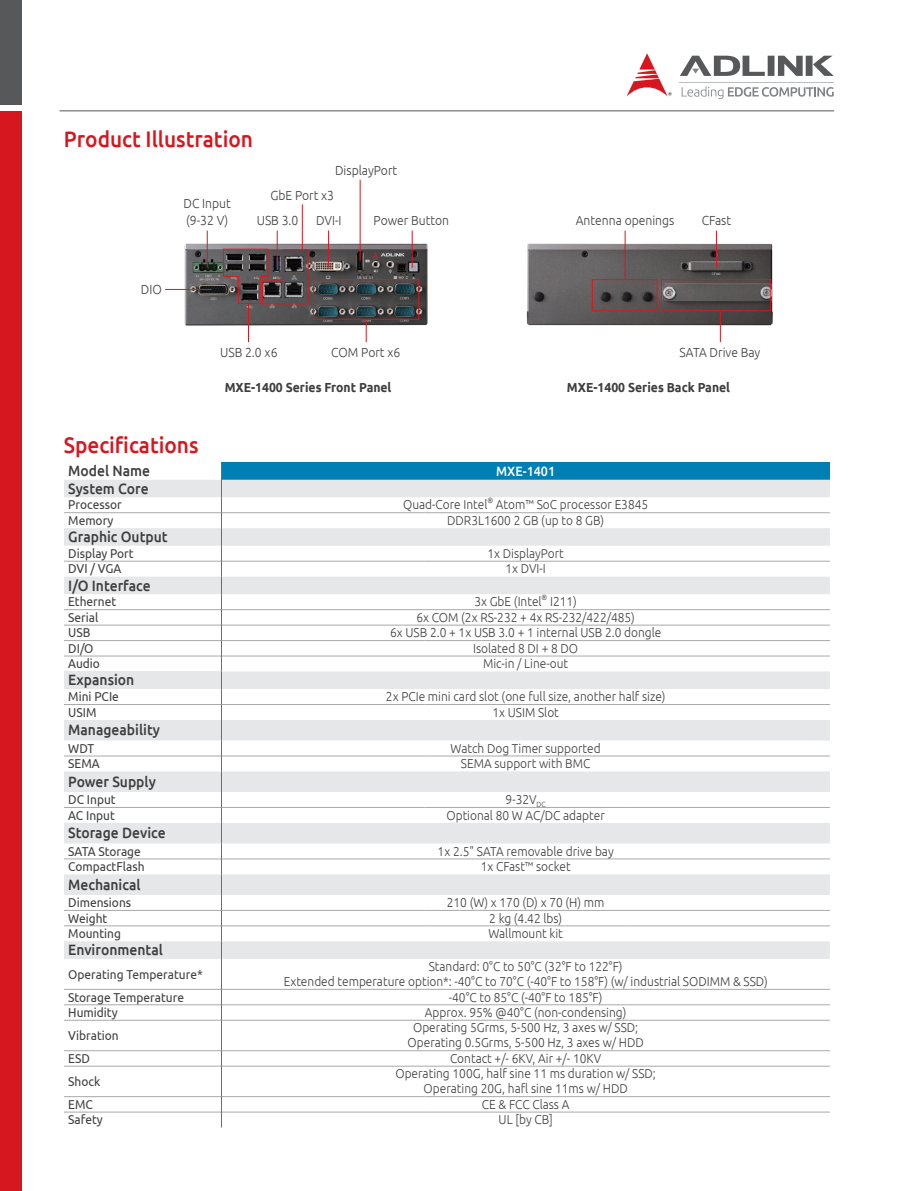
<style>
.page{position:relative;width:915px;height:1191px;background:#fff}
.page>*{position:absolute;margin:0;border:0;box-sizing:border-box;transform-origin:0 0}
.t1{font:500 22.5px "Ubuntu";color:#d7171f;scale:.93 1}
.t2{font:500 15px "Ubuntu";color:#3e3e3f;scale:.93 1}
.t3{font:500 13.5px "Ubuntu";color:#fff;scale:.92 1}
.t4{font:300 13.2px/16.5px "Ubuntu";color:#3e3e3f;scale:.92 1}
.t5{font:700 13.2px "Ubuntu";color:#3e3e3f;scale:.92 1}
.t6{font:300 12.9px/15px "Ubuntu";color:#3e3e3f;text-align:center;scale:.92 1}
.t7{font:12.9px "Ubuntu";color:#3e3e3f;scale:.92 1}
.t8{font:300 7.5px "Ubuntu";color:#3e3e3f;scale:.93 1}
</style>
<div class="page">
<div style="left:0;top:111px;width:21px;height:1080px;background:#d7171f"></div>
<div style="left:0;top:0;width:21px;height:104px;background:#57585a"></div>
<hr style="left:60px;top:110px;width:773px;height:1px;background:#57585a">
<svg style="left:680px;top:56px;width:153px;height:20px"></svg>
<svg style="left:626px;top:53px;width:45px;height:44px"></svg>
<svg style="left:681px;top:86px;width:152px;height:13px"></svg>
<hr style="left:679px;top:82px;width:154px;height:1px;background:#bcbdc0">
<hr style="left:64px;top:989px;width:157px;height:1px;background:#a8a9ad">
<hr style="left:222px;top:989px;width:202px;height:1px;background:#a8a9ad">
<hr style="left:424px;top:989px;width:203px;height:1px;background:#a8a9ad">
<hr style="left:627px;top:989px;width:202px;height:1px;background:#a8a9ad">
<hr style="left:64px;top:1004px;width:157px;height:1px;background:#a8a9ad">
<hr style="left:222px;top:1004px;width:202px;height:1px;background:#a8a9ad">
<hr style="left:424px;top:1004px;width:203px;height:1px;background:#a8a9ad">
<hr style="left:627px;top:1004px;width:202px;height:1px;background:#a8a9ad">
<hr style="left:64px;top:1019px;width:157px;height:1px;background:#a8a9ad">
<hr style="left:222px;top:1019px;width:202px;height:1px;background:#a8a9ad">
<hr style="left:424px;top:1019px;width:203px;height:1px;background:#a8a9ad">
<hr style="left:627px;top:1019px;width:202px;height:1px;background:#a8a9ad">
<hr style="left:64px;top:1050px;width:157px;height:1px;background:#a8a9ad">
<hr style="left:222px;top:1050px;width:202px;height:1px;background:#a8a9ad">
<hr style="left:424px;top:1050px;width:203px;height:1px;background:#a8a9ad">
<hr style="left:627px;top:1050px;width:202px;height:1px;background:#a8a9ad">
<hr style="left:64px;top:1065px;width:157px;height:1px;background:#a8a9ad">
<hr style="left:222px;top:1065px;width:202px;height:1px;background:#a8a9ad">
<hr style="left:424px;top:1065px;width:203px;height:1px;background:#a8a9ad">
<hr style="left:627px;top:1065px;width:202px;height:1px;background:#a8a9ad">
<hr style="left:64px;top:1096px;width:157px;height:1px;background:#a8a9ad">
<hr style="left:222px;top:1096px;width:202px;height:1px;background:#a8a9ad">
<hr style="left:424px;top:1096px;width:203px;height:1px;background:#a8a9ad">
<hr style="left:627px;top:1096px;width:202px;height:1px;background:#a8a9ad">
<hr style="left:64px;top:1111px;width:157px;height:1px;background:#a8a9ad">
<hr style="left:222px;top:1111px;width:202px;height:1px;background:#a8a9ad">
<hr style="left:424px;top:1111px;width:203px;height:1px;background:#a8a9ad">
<hr style="left:627px;top:1111px;width:202px;height:1px;background:#a8a9ad">
<svg style="left:64px;top:462px;width:765px;height:497px"></svg>
<hr style="left:221px;top:959px;width:1px;height:30px;background:#6c6d70">
<svg style="left:221px;top:989px;width:1px;height:31px"></svg>
<hr style="left:221px;top:1020px;width:1px;height:30px;background:#6c6d70">
<svg style="left:221px;top:1050px;width:1px;height:16px"></svg>
<hr style="left:221px;top:1066px;width:1px;height:30px;background:#6c6d70">
<svg style="left:221px;top:1096px;width:1px;height:31px"></svg>
<img style="left:166px;top:211px;width:262px;height:132px">
<hr style="left:207px;top:230px;width:1px;height:38px;background:#d9181f">
<hr style="left:277px;top:230px;width:1px;height:38px;background:#d9181f">
<hr style="left:328px;top:230px;width:1px;height:38px;background:#d9181f">
<hr style="left:411px;top:230px;width:1px;height:38px;background:#d9181f">
<hr style="left:248px;top:304px;width:1px;height:38px;background:#d9181f">
<svg style="left:366px;top:320px;width:1px;height:22px"></svg>
<hr style="left:302px;top:204px;width:1px;height:46px;background:#d9181f">
<hr style="left:359px;top:180px;width:1px;height:80px;background:#d9181f">
<hr style="left:165px;top:289px;width:46px;height:1px;background:#d9181f">
<svg style="left:222px;top:248px;width:87px;height:57px;background:#594849"></svg>
<div style="left:313px;top:279px;width:106px;height:41px;border:1px solid #d9181f"></div>
<img style="left:526px;top:230px;width:247px;height:111px">
<hr style="left:624px;top:230px;width:1px;height:49px;background:#d9181f">
<hr style="left:715px;top:230px;width:1px;height:38px;background:#d9181f">
<hr style="left:719px;top:311px;width:1px;height:31px;background:#d9181f">
<div style="left:591px;top:279px;width:66px;height:32px;border:1px solid #d9181f"></div>
<div style="left:660px;top:279px;width:111px;height:32px;border:1px solid #d9181f"></div>
<h1 class="t1" style="left:64px;top:124px;width:205px">Product Illustration</h1>
<p class="t4" style="left:141px;top:281px;width:24px">DIO</p>
<p class="t4" style="left:183px;top:195px;width:53px">DC Input (9-32 V)</p>
<p class="t4" style="left:335px;top:162px;width:69px">DisplayPort</p>
<p class="t4" style="left:316px;top:212px;width:29px">DVI-I</p>
<p class="t4" style="left:575px;top:212px;width:109px">Antenna openings</p>
<p class="t4" style="left:701px;top:212px;width:33px">CFast</p>
<p class="t4" style="left:270px;top:187px;width:70px">GbE Port x3</p>
<p class="t4" style="left:257px;top:212px;width:47px">USB 3.0</p>
<p class="t4" style="left:373px;top:212px;width:83px">Power Button</p>
<p class="t4" style="left:220px;top:343px;width:64px">USB 2.0 x6</p>
<p class="t4" style="left:331px;top:343px;width:76px">COM Port x6</p>
<p class="t4" style="left:679px;top:343px;width:89px">SATA Drive Bay</p>
<p class="t5" style="left:224px;top:379px;width:183px">MXE-1400 Series Front Panel</p>
<p class="t5" style="left:566px;top:379px;width:179px">MXE-1400 Series Back Panel</p>
<h1 class="t1" style="left:64px;top:430px;width:146px">Specifications</h1>
<p class="t2" style="left:68px;top:461px;width:89px">Model Name</p>
<p class="t3" style="left:496px;top:462px;width:65px">MXE-1401</p>
<p class="t2" style="left:68px;top:479px;width:88px">System Core</p>
<p class="t7" style="left:68px;top:497px;width:60px">Processor</p>
<p class="t6" style="left:403px;top:497px;width:93px">Quad-Core Intel</p>
<p class="t8" style="left:487px;top:496px;width:8px">®</p>
<p class="t6" style="left:496px;top:497px;width:167px">Atom™ SoC processor E3845</p>
<p class="t7" style="left:68px;top:512px;width:51px">Memory</p>
<p class="t6" style="left:447px;top:512px;width:172px">DDR3L1600 2 GB (up to 8 GB)</p>
<p class="t2" style="left:68px;top:527px;width:108px">Graphic Output</p>
<p class="t7" style="left:68px;top:545px;width:72px">Display Port</p>
<p class="t6" style="left:487px;top:545px;width:85px">1x DisplayPort</p>
<p class="t7" style="left:68px;top:561px;width:59px">DVI / VGA</p>
<p class="t6" style="left:505px;top:561px;width:45px">1x DVI-I</p>
<p class="t2" style="left:68px;top:576px;width:90px">I/O Interface</p>
<p class="t7" style="left:68px;top:594px;width:54px">Ethernet</p>
<p class="t6" style="left:474px;top:594px;width:75px">3x GbE (Intel</p>
<p class="t8" style="left:541px;top:593px;width:8px">®</p>
<p class="t6" style="left:550px;top:594px;width:31px">I211)</p>
<p class="t7" style="left:68px;top:609px;width:34px">Serial</p>
<p class="t6" style="left:416px;top:609px;width:239px">6x COM (2x RS-232 + 4x RS-232/422/485)</p>
<p class="t7" style="left:68px;top:625px;width:26px">USB</p>
<p class="t6" style="left:390px;top:625px;width:296px">6x USB 2.0 + 1x USB 3.0 + 1 internal USB 2.0 dongle</p>
<p class="t7" style="left:68px;top:640px;width:29px">DI/O</p>
<p class="t6" style="left:473px;top:640px;width:116px">Isolated 8 DI + 8 DO</p>
<p class="t7" style="left:68px;top:656px;width:36px">Audio</p>
<p class="t6" style="left:483px;top:656px;width:94px">Mic-in / Line-out</p>
<p class="t2" style="left:68px;top:670px;width:72px">Expansion</p>
<p class="t7" style="left:68px;top:689px;width:56px">Mini PCIe</p>
<p class="t6" style="left:386px;top:689px;width:305px">2x PCIe mini card slot (one full size, another half size)</p>
<p class="t7" style="left:68px;top:704px;width:32px">USIM</p>
<p class="t6" style="left:492px;top:704px;width:74px">1x USIM Slot</p>
<p class="t2" style="left:68px;top:720px;width:100px">Manageability</p>
<p class="t7" style="left:68px;top:740px;width:30px">WDT</p>
<p class="t6" style="left:450px;top:740px;width:165px">Watch Dog Timer supported</p>
<p class="t7" style="left:68px;top:755px;width:36px">SEMA</p>
<p class="t6" style="left:461px;top:755px;width:142px">SEMA support with BMC</p>
<p class="t2" style="left:68px;top:772px;width:96px">Power Supply</p>
<p class="t7" style="left:68px;top:791px;width:53px">DC Input</p>
<p class="t6" style="left:505px;top:791px;width:45px">9-32V<sub>DC</sub></p>
<p class="t7" style="left:68px;top:807px;width:52px">AC Input</p>
<p class="t6" style="left:446px;top:807px;width:174px">Optional 80 W AC/DC adapter</p>
<p class="t2" style="left:68px;top:823px;width:106px">Storage Device</p>
<p class="t7" style="left:68px;top:843px;width:80px">SATA Storage</p>
<p class="t6" style="left:437px;top:843px;width:193px">1x 2.5" SATA removable drive bay</p>
<p class="t7" style="left:68px;top:858px;width:84px">CompactFlash</p>
<p class="t6" style="left:480px;top:858px;width:99px">1x CFast™ socket</p>
<p class="t2" style="left:68px;top:875px;width:79px">Mechanical</p>
<p class="t7" style="left:68px;top:894px;width:70px">Dimensions</p>
<p class="t6" style="left:446px;top:894px;width:173px">210 (W) x 170 (D) x 70 (H) mm</p>
<p class="t7" style="left:68px;top:910px;width:44px">Weight</p>
<p class="t6" style="left:489px;top:910px;width:81px">2 kg (4.42 lbs)</p>
<p class="t7" style="left:68px;top:925px;width:59px">Mounting</p>
<p class="t6" style="left:488px;top:925px;width:82px">Wallmount kit</p>
<p class="t2" style="left:68px;top:940px;width:103px">Environmental</p>
<p class="t7" style="left:68px;top:966px;width:148px">Operating Temperature*</p>
<p class="t6" style="left:283px;top:958px;width:527px">Standard: 0°C to 50°C (32°F to 122°F)<br>Extended temperature option*: -40°C to 70°C (-40°F to 158°F) (w/ industrial SODIMM &amp; SSD)</p>
<p class="t7" style="left:68px;top:989px;width:127px">Storage Temperature</p>
<p class="t6" style="left:448px;top:989px;width:168px">-40°C to 85°C (-40°F to 185°F)</p>
<p class="t7" style="left:68px;top:1004px;width:55px">Humidity</p>
<p class="t6" style="left:425px;top:1004px;width:220px">Approx. 95% @40°C (non-condensing)</p>
<p class="t7" style="left:68px;top:1027px;width:56px">Vibration</p>
<p class="t6" style="left:407px;top:1020px;width:258px">Operating 5Grms, 5-500 Hz, 3 axes w/ SSD;<br>Operating 0.5Grms, 5-500 Hz, 3 axes w/ HDD</p>
<p class="t7" style="left:68px;top:1050px;width:25px">ESD</p>
<p class="t6" style="left:450px;top:1050px;width:166px">Contact +/- 6KV, Air +/- 10KV</p>
<p class="t7" style="left:68px;top:1073px;width:36px">Shock</p>
<p class="t6" style="left:395px;top:1066px;width:284px">Operating 100G, half sine 11 ms duration w/ SSD;<br>Operating 20G, hafl sine 11ms w/ HDD</p>
<p class="t7" style="left:68px;top:1096px;width:28px">EMC</p>
<p class="t6" style="left:482px;top:1096px;width:96px">CE &amp; FCC Class A</p>
<p class="t7" style="left:68px;top:1111px;width:39px">Safety</p>
<p class="t6" style="left:498px;top:1111px;width:60px">UL [by CB]</p>
</div>
